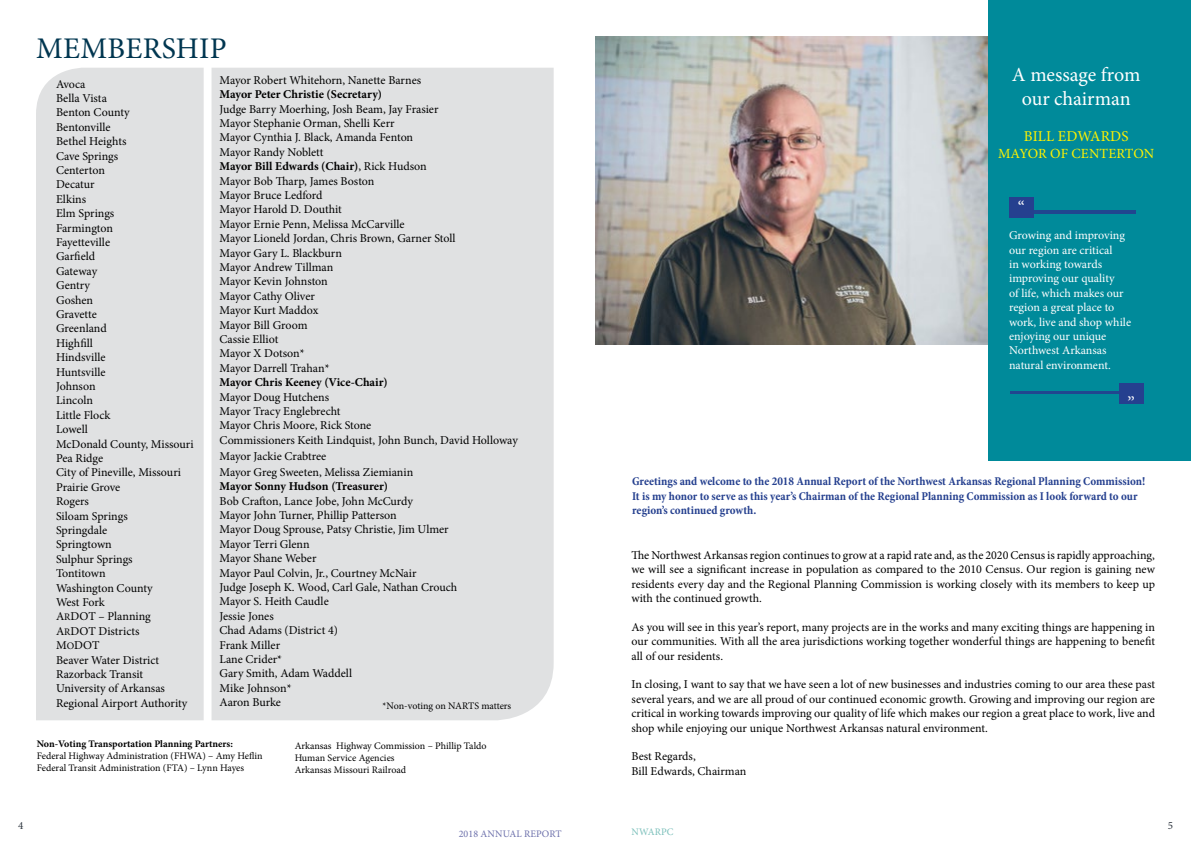
<style>
.page{position:relative;width:1191px;height:842px;background:#fff}
.page>*{position:absolute;margin:0;border:0;box-sizing:border-box;transform-origin:0 0}
.t1{font:30px "Minion Pro";letter-spacing:.01em;color:#003650}
.t2{font:20px/24px "Minion Pro";letter-spacing:-.005em;color:#fff;text-align:center}
.t3{font:18.9px "Minion Pro";color:#fff;scale:.95 1}
.t4{font:15px "Minion Pro";letter-spacing:.01em;color:#fff200}
.t5{font:14px "Minion Pro";color:#fff200}
.t6{font:12px/14.4px "Minion Pro";color:#000}
.t7{font:700 condensed 12px/14.4px "Minion Pro";color:#25408f}
.t8{font:12px/14.4px "Minion Pro";color:#fff}
.t9{font:700 12px "Minion Pro";color:#000}
.t10{font:11px "Minion Pro";color:#2e363f}
.t11{font:10px/12px "Minion Pro";color:#000}
.t12{font:700 10px "Minion Pro";letter-spacing:-.005em;color:#000}
.t13{font:10px "Minion Pro";letter-spacing:.01em;color:#6c70ab}
.t14{font:10px "Minion Pro";letter-spacing:.01em;color:#7abfba}
.s1{font-size:10px}
.s2{font-weight:700}
</style>
<div class="page">
<div style="left:36px;top:68px;width:168px;height:652px;background:#e0e1e2"></div>
<div style="left:211px;top:68px;width:342px;height:652px;background:#e0e1e2"></div>
<img style="left:595px;top:36px;width:393px;height:308px">
<div style="left:988px;top:0;width:203px;height:461px;background:#008a9a"></div>
<div style="left:1118px;top:383px;width:25px;height:21px;background:#25408f"></div>
<div style="left:1008px;top:197px;width:25px;height:21px;background:#25408f"></div>
<hr style="left:1010px;top:391px;width:109px;height:3px;background:#25408f">
<hr style="left:1034px;top:210px;width:101px;height:3px;background:#25408f">
<h1 class="t1" style="left:36px;top:28px;width:192px">MEMBERSHIP</h1>
<p class="t6" style="left:56px;top:77px;width:139px">Avoca<br>Bella Vista<br>Benton County<br>Bentonville<br>Bethel Heights<br>Cave Springs<br>Centerton<br>Decatur<br>Elkins<br>Elm Springs<br>Farmington<br>Fayetteville<br>Garfield<br>Gateway<br>Gentry<br>Goshen<br>Gravette<br>Greenland<br>Highfill<br>Hindsville<br>Huntsville<br>Johnson<br>Lincoln<br>Little Flock<br>Lowell<br>McDonald County, Missouri<br>Pea Ridge<br>City of Pineville, Missouri<br>Prairie Grove<br>Rogers<br>Siloam Springs<br>Springdale<br>Springtown<br>Sulphur Springs<br>Tontitown<br>Washington County<br>West Fork<br>A<span class="s1">R</span>DOT – Planning<br>A<span class="s1">R</span>DOT Districts<br>M<span class="s1">O</span>DOT<br>Beaver Water District<br>Razorback Transit<br>University of Arkansas<br>Regional Airport Authority</p>
<p class="t6" style="left:219px;top:73px;width:203px">Mayor Robert Whitehorn, Nanette Barnes</p>
<p class="t9" style="left:219px;top:86px;width:164px">Mayor Peter Christie (Secretary)</p>
<p class="t6" style="left:219px;top:102px;width:238px">Judge Barry Moerhing, Josh Beam, Jay Frasier<br>Mayor Stephanie Orman, Shelli Kerr<br>Mayor Cynthia J. Black, Amanda Fenton<br>Mayor Randy Noblett<br><span class="s2">Mayor Bill Edwards (Chair)</span>, Rick Hudson<br>Mayor Bob Tharp, James Boston<br>Mayor Bruce Ledford<br>Mayor Harold D. Douthit<br>Mayor Ernie Penn, Melissa McCarville<br>Mayor Lioneld Jordan, Chris Brown, Garner Stoll<br>Mayor Gary L. Blackburn<br>Mayor Andrew Tillman<br>Mayor Kevin Johnston<br>Mayor Cathy Oliver<br>Mayor Kurt Maddox<br>Mayor Bill Groom<br>Cassie Elliot<br>Mayor X Dotson*<br>Mayor Darrell Trahan*</p>
<p class="t9" style="left:219px;top:374px;width:170px">Mayor Chris Keeney (Vice-Chair)</p>
<p class="t6" style="left:219px;top:390px;width:300px">Mayor Doug Hutchens<br>Mayor Tracy Englebrecht<br>Mayor Chris Moore, Rick Stone<br>Commissioners Keith Lindquist, John Bunch, David Holloway</p>
<p class="t6" style="left:219px;top:448px;width:195px;line-height:16px">Mayor Jackie Crabtree<br>Mayor Greg Sweeten, Melissa Ziemianin</p>
<p class="t9" style="left:219px;top:478px;width:170px">Mayor Sonny Hudson (Treasurer)</p>
<p class="t6" style="left:219px;top:494px;width:239px">Bob Crafton, Lance Jobe, John McCurdy<br>Mayor John Turner, Phillip Patterson<br>Mayor Doug Sprouse, Patsy Christie, Jim Ulmer<br>Mayor Terri Glenn<br>Mayor Shane Weber<br>Mayor Paul Colvin, Jr., Courtney McNair<br>Judge Joseph K. Wood, Carl Gale, Nathan Crouch<br>Mayor S. Heith Caudle<br>Jessie Jones<br>Chad Adams (District 4)<br>Frank Miller<br>Lane Crider*<br>Gary Smith, Adam Waddell<br>Mike Johnson*<br>Aaron Burke</p>
<p class="t12" style="left:37px;top:737px;width:198px">Non-Voting Transportation Planning Partners:</p>
<p class="t11" style="left:37px;top:750px;width:227px">Federal Highway Administration (FHWA) – Amy Heflin<br>Federal Transit Administration (FTA) – Lynn Hayes</p>
<p class="t11" style="left:295px;top:740px;width:193px">Arkansas Highway Commission – Phillip Taldo<br>Human Service Agencies<br>Arkansas Missouri Railroad</p>
<p class="t11" style="left:382px;top:700px;width:130px">*Non-voting on NARTS matters</p>
<h2 class="t2" style="left:1012px;top:63px;width:130px">A message from our chairman</h2>
<p class="t4" style="left:1023px;top:127px;width:106px">BILL EDWARDS</p>
<p class="t5" style="left:998px;top:144px;width:158px">MAYOR OF CENTERTON</p>
<h3 class="t3" style="left:1017px;top:195px;width:9px">‘‘</h3>
<p class="t8" style="left:1009px;top:228px;width:123px">Growing and improving our region are critical<br>in working towards improving our quality<br>of life, which makes our region a great place to work, live and shop while enjoying our unique<br>Northwest Arkansas natural environment.</p>
<h3 class="t3" style="left:1134px;top:405px;width:9px;rotate:-180deg">‘‘</h3>
<p class="t7" style="left:632px;top:474px;width:515px">Greetings and welcome to the 2018 Annual Report of the Northwest Arkansas Regional Planning Commission!<br>It is my honor to serve as this year’s Chairman of the Regional Planning Commission as I look forward to our region’s continued growth.</p>
<p class="t6" style="left:631px;top:548px;width:525px;text-align:justify">The Northwest Arkansas region continues to grow at a rapid rate and, as the 2020 Census is rapidly approaching, we will see a significant increase in population as compared to the 2010 Census. Our region is gaining new residents every day and the Regional Planning Commission is working closely with its members to keep up with the continued growth.</p>
<p class="t6" style="left:631px;top:620px;width:525px;text-align:justify">As you will see in this year’s report, many projects are in the works and many exciting things are happening in our communities. With all the area jurisdictions working together wonderful things are happening to benefit all of our residents.</p>
<p class="t6" style="left:631px;top:677px;width:525px;text-align:justify">In closing, I want to say that we have seen a lot of new businesses and industries coming to our area these past several years, and we are all proud of our continued economic growth. Growing and improving our region are critical in working towards improving our quality of life which makes our region a great place to work, live and shop while enjoying our unique Northwest Arkansas natural environment.</p>
<p class="t6" style="left:631px;top:749px;width:116px">Best Regards,<br>Bill Edwards, Chairman</p>
<p class="t10" style="left:18px;top:818px;width:7px">4</p>
<p class="t10" style="left:1167px;top:818px;width:7px">5</p>
<p class="t13" style="left:459px;top:827px;width:104px">2018 ANNUAL REPORT</p>
<p class="t14" style="left:631px;top:825px;width:43px">NWARPC</p>
</div>
